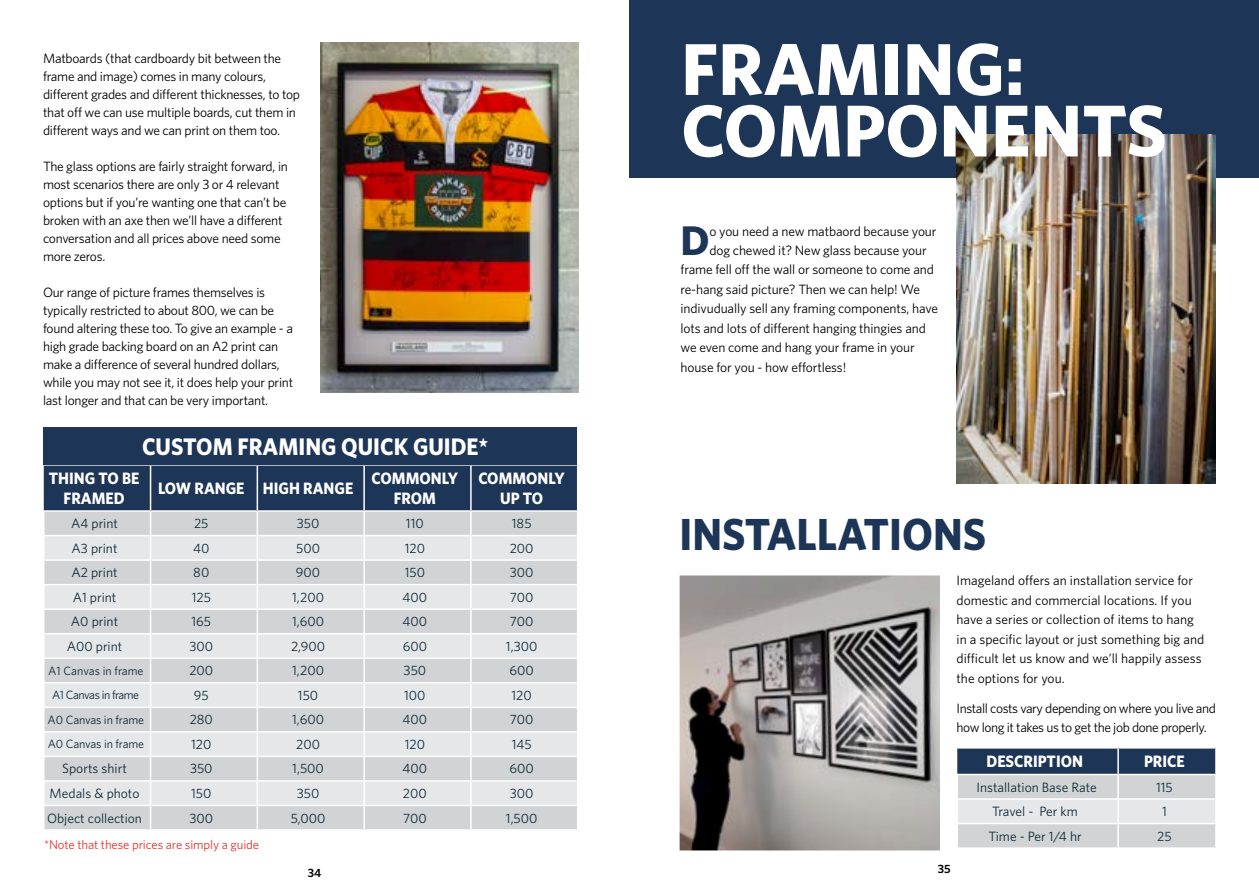
<style>
.page{position:relative;width:1259px;height:893px;background:#fff}
.page>*{position:absolute;margin:0;border:0;box-sizing:border-box;transform-origin:0 0}
.t1{font:700 73.5px/61.5px "Whitney K";color:#fff}
.t2{font:700 45px "Whitney K";color:#1d3557;scale:.94 1}
.t3{font:700 41.55px "Whitney K";color:#1d3557}
.t4{font:700 24px "Whitney K";color:#fff;scale:.94 1}
.t5{font:700 16.5px/19.5px "Whitney K";color:#fff;text-align:center;scale:.94 1}
.t6{font:13.5px/18px "Whitney K";letter-spacing:-.02em;color:#000}
.t7{font:13.5px "Whitney K";color:#0e2938}
.t8{font:13.5px/19.5px "Whitney K";color:#000}
.t9{font:12.75px "Whitney K";letter-spacing:-.01em;color:#e5332e}
.t10{font:12px "Whitney K";letter-spacing:-.01em;color:#0e2938}
.t11{font:12px "Whitney K";letter-spacing:-.04em;color:#0e2938}
.t12{font:600 12px "Whitney K";color:#000}
</style>
<div class="page">
<div style="left:629px;top:0;width:630px;height:178px;background:#1d3557"></div>
<img style="left:320px;top:43px;width:259px;height:349px">
<img style="left:679px;top:575px;width:261px;height:275px">
<img style="left:956px;top:134px;width:260px;height:350px">
<svg style="left:44px;top:465px;width:534px;height:364px;background:#c6cacf"></svg>
<div style="left:44px;top:427px;width:533px;height:37px;background:#1d3557"></div>
<svg style="left:957px;top:748px;width:259px;height:100px;background:#abb2bb"></svg>
<hr style="left:956px;top:774px;width:162px;height:1px;background:#fff">
<hr style="left:1118px;top:774px;width:98px;height:1px;background:#fff">
<p class="t6" style="left:43px;top:49px;width:259px">Matboards (that cardboardy bit between the frame and image) comes in many colours, different grades and different thicknesses, to top that off we can use multiple boards, cut them in different ways and we can print on them too.</p>
<p class="t6" style="left:43px;top:157px;width:246px">The glass options are fairly straight forward, in most scenarios there are only 3 or 4 relevant options but if you’re wanting one that can’t be broken with an axe then we’ll have a different conversation and all prices above need some more zeros.</p>
<p class="t6" style="left:43px;top:283px;width:252px">Our range of picture frames themselves is typically restricted to about 800, we can be found altering these too. To give an example - a high grade backing board on an A2 print can make a difference of several hundred dollars, while you may not see it, it does help your print last longer and that can be very important.</p>
<h3 class="t4" style="left:142px;top:432px;width:370px">CUSTOM FRAMING QUICK GUIDE*</h3>
<p class="t5" style="left:49px;top:468px;width:98px">THING TO BE<br>FRAMED</p>
<p class="t5" style="left:158px;top:478px;width:209px">LOW RANGE HIGH RANGE</p>
<p class="t5" style="left:372px;top:468px;width:94px">COMMONLY<br>FROM</p>
<p class="t5" style="left:478px;top:468px;width:94px">COMMONLY<br>UP TO</p>
<p class="t7" style="left:71px;top:515px;width:48px">A4 print</p>
<p class="t7" style="left:194px;top:515px;width:16px">25</p>
<p class="t7" style="left:297px;top:515px;width:24px">350</p>
<p class="t7" style="left:406px;top:515px;width:19px">110</p>
<p class="t7" style="left:512px;top:515px;width:21px">185</p>
<p class="t7" style="left:72px;top:540px;width:47px">A3 print</p>
<p class="t7" style="left:193px;top:540px;width:18px">40</p>
<p class="t7" style="left:296px;top:540px;width:25px">500</p>
<p class="t7" style="left:405px;top:540px;width:22px">120</p>
<p class="t7" style="left:510px;top:540px;width:25px">200</p>
<p class="t7" style="left:71px;top:564px;width:48px">A2 print</p>
<p class="t7" style="left:193px;top:564px;width:18px">80</p>
<p class="t7" style="left:296px;top:564px;width:26px">900</p>
<p class="t7" style="left:405px;top:564px;width:22px">150</p>
<p class="t7" style="left:510px;top:564px;width:25px">300</p>
<p class="t7" style="left:73px;top:589px;width:45px">A1 print</p>
<p class="t7" style="left:192px;top:589px;width:21px">125</p>
<p class="t7" style="left:292px;top:589px;width:33px">1,200</p>
<p class="t7" style="left:402px;top:589px;width:26px">400</p>
<p class="t7" style="left:510px;top:589px;width:25px">700</p>
<p class="t7" style="left:71px;top:614px;width:49px">A0 print</p>
<p class="t7" style="left:191px;top:614px;width:21px">165</p>
<p class="t7" style="left:292px;top:614px;width:33px">1,600</p>
<p class="t7" style="left:402px;top:614px;width:26px">400</p>
<p class="t7" style="left:510px;top:614px;width:25px">700</p>
<p class="t7" style="left:67px;top:638px;width:57px">A00 print</p>
<p class="t7" style="left:189px;top:638px;width:25px">300</p>
<p class="t7" style="left:291px;top:638px;width:36px">2,900</p>
<p class="t7" style="left:403px;top:638px;width:26px">600</p>
<p class="t7" style="left:506px;top:638px;width:33px">1,300</p>
<p class="t10" style="left:48px;top:663px;width:97px">A1 Canvas in frame</p>
<p class="t7" style="left:189px;top:663px;width:25px">200</p>
<p class="t7" style="left:292px;top:663px;width:33px">1,200</p>
<p class="t7" style="left:403px;top:663px;width:24px">350</p>
<p class="t7" style="left:509px;top:663px;width:26px">600</p>
<p class="t11" style="left:52px;top:688px;width:89px">A1 Canvas in frame</p>
<p class="t7" style="left:194px;top:687px;width:16px">95</p>
<p class="t7" style="left:298px;top:687px;width:22px">150</p>
<p class="t7" style="left:404px;top:687px;width:23px">100</p>
<p class="t7" style="left:511px;top:687px;width:22px">120</p>
<p class="t10" style="left:48px;top:713px;width:98px">A0 Canvas in frame</p>
<p class="t7" style="left:190px;top:712px;width:25px">280</p>
<p class="t7" style="left:292px;top:712px;width:33px">1,600</p>
<p class="t7" style="left:402px;top:712px;width:26px">400</p>
<p class="t7" style="left:510px;top:712px;width:25px">700</p>
<p class="t10" style="left:48px;top:737px;width:98px">A0 Canvas in frame</p>
<p class="t7" style="left:191px;top:736px;width:22px">120</p>
<p class="t7" style="left:296px;top:736px;width:25px">200</p>
<p class="t7" style="left:405px;top:736px;width:22px">120</p>
<p class="t7" style="left:512px;top:736px;width:22px">145</p>
<p class="t7" style="left:62px;top:761px;width:66px">Sports shirt</p>
<p class="t7" style="left:190px;top:761px;width:24px">350</p>
<p class="t7" style="left:292px;top:761px;width:33px">1,500</p>
<p class="t7" style="left:402px;top:761px;width:26px">400</p>
<p class="t7" style="left:509px;top:761px;width:26px">600</p>
<p class="t7" style="left:50px;top:785px;width:91px">Medals &amp; photo</p>
<p class="t7" style="left:191px;top:785px;width:22px">150</p>
<p class="t7" style="left:297px;top:785px;width:24px">350</p>
<p class="t7" style="left:403px;top:785px;width:25px">200</p>
<p class="t7" style="left:510px;top:785px;width:25px">300</p>
<p class="t7" style="left:47px;top:810px;width:96px">Object collection</p>
<p class="t7" style="left:189px;top:810px;width:25px">300</p>
<p class="t7" style="left:291px;top:810px;width:36px">5,000</p>
<p class="t7" style="left:403px;top:810px;width:25px">700</p>
<p class="t7" style="left:506px;top:810px;width:33px">1,500</p>
<p class="t9" style="left:44px;top:837px;width:217px">*Note that these prices are simply a guide</p>
<p class="t12" style="left:308px;top:866px;width:15px">34</p>
<h1 class="t1" style="left:681px;top:36px;width:487px">FRAMING:<br>COMPONENTS</h1>
<h3 class="t3" style="left:680px;top:215px;width:31px">D</h3>
<p class="t6" style="left:709px;top:221px;width:229px">o you need a new matbaord because your</p>
<p class="t6" style="left:709px;top:241px;width:219px">dog chewed it? New glass because your</p>
<p class="t6" style="left:680px;top:260px;width:255px">frame fell off the wall or someone to come and</p>
<p class="t6" style="left:680px;top:280px;width:241px">re-hang said picture? Then we can help! We</p>
<p class="t6" style="left:680px;top:299px;width:259px">indivudually sell any framing components, have</p>
<p class="t6" style="left:680px;top:319px;width:247px">lots and lots of different hanging thingies and</p>
<p class="t6" style="left:680px;top:338px;width:236px">we even come and hang your frame in your</p>
<p class="t6" style="left:680px;top:358px;width:167px">house for you - how effortless!</p>
<h2 class="t2" style="left:679px;top:507px;width:327px">INSTALLATIONS</h2>
<p class="t8" style="left:956px;top:570px;width:249px">Imageland offers an installation service for domestic and commercial locations. If you have a series or collection of items to hang in a specific layout or just something big and difficult let us know and we’ll happily assess the options for you.</p>
<p class="t6" style="left:956px;top:698px;width:261px;line-height:19.5px">Install costs vary depending on where you live and how long it takes us to get the job done properly.</p>
<p class="t5" style="left:986px;top:751px;width:104px">DESCRIPTION</p>
<p class="t5" style="left:1144px;top:751px;width:45px">PRICE</p>
<p class="t7" style="left:976px;top:779px;width:122px">Installation Base Rate</p>
<p class="t7" style="left:1156px;top:779px;width:18px">115</p>
<p class="t7" style="left:992px;top:803px;width:87px">Travel - Per km</p>
<p class="t7" style="left:1162px;top:803px;width:6px">1</p>
<p class="t7" style="left:988px;top:828px;width:95px">Time - Per 1/4 hr</p>
<p class="t7" style="left:1157px;top:828px;width:16px">25</p>
<p class="t12" style="left:938px;top:861px;width:14px">35</p>
</div>
